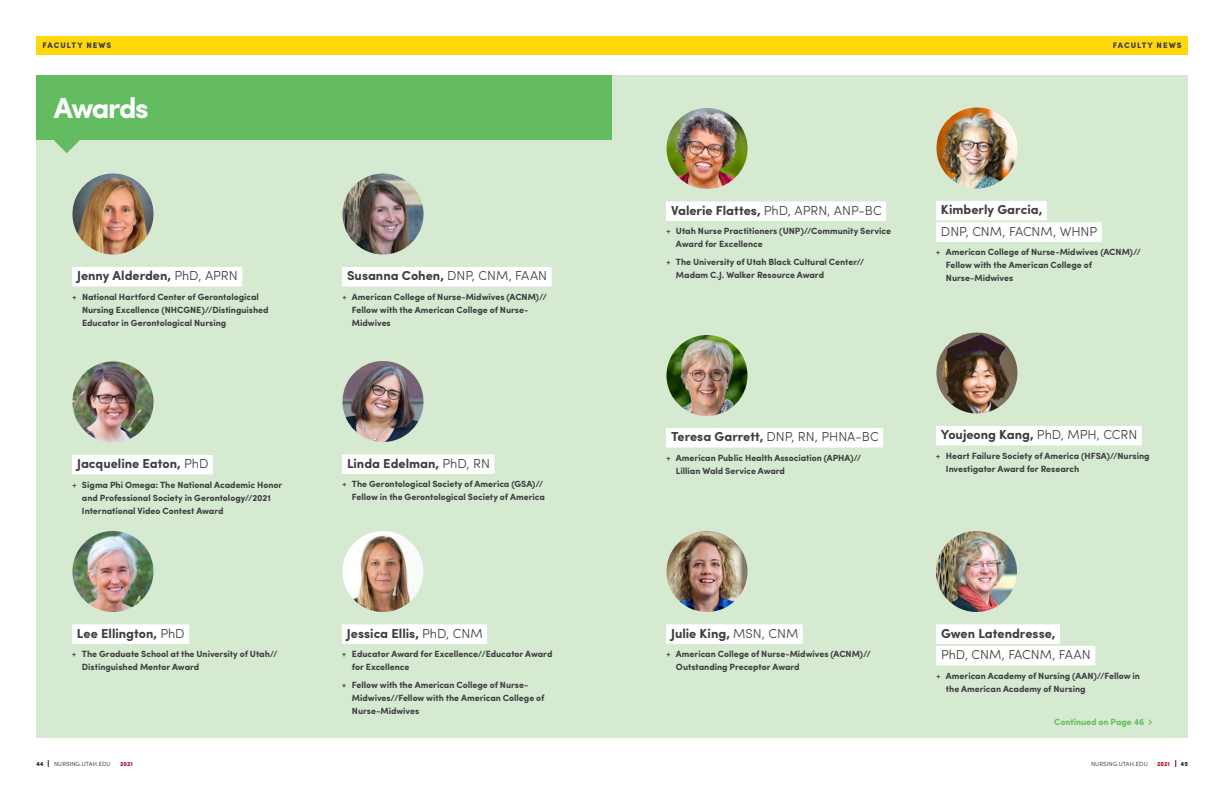
<style>
.page{position:relative;width:1224px;height:792px;background:#fff}
.page>*{position:absolute;margin:0;border:0;box-sizing:border-box;transform-origin:0 0}
.Support_Article_Titl{font:700 29px "Sofia Pro";letter-spacing:-.05em;color:#fff}
.Large_Name{font:700 13px "Sofia Pro";color:#3e3e3f}
.Large_Name-2{font:300 13px "Sofia Pro";letter-spacing:-.005em;color:#3e3e3f}
.t1{font:700 9px/13px "Sofia Pro";letter-spacing:-.005em;color:#3e3e3f}
.Body_Copy{font:700 9px "Sofia Pro";letter-spacing:-.005em;color:#63bd60}
.Section_Header{font:900 8px "Sofia Pro";letter-spacing:.12em;color:#3e3e3f}
.t2{font:300 6px "Sofia Pro";letter-spacing:.02em;color:#231f20}
.t3{font:900 6px "Sofia Pro";letter-spacing:.01em;color:#ae1229}
.t4{font:900 6px "Sofia Pro";color:#231f20}
.s1{font-weight:300}
.s2{font-weight:400}
</style>
<div class="page">
<div style="left:36px;top:75px;width:1152px;height:663px;background:#d6ead1"></div>
<div style="left:36px;top:36px;width:1152px;height:19px;background:#ffd80a"></div>
<div style="left:36px;top:76px;width:576px;height:64px;background:#63bd60"></div>
<svg style="left:54px;top:140px;width:25px;height:13px"></svg>
<div style="left:72px;top:624px;width:117px;height:20px;background:#fff"></div>
<img style="left:72px;top:531px;width:81px;height:81px;border-radius:40px">
<div style="left:72px;top:267px;width:170px;height:19px;background:#fff"></div>
<img style="left:72px;top:174px;width:81px;height:81px;border-radius:40px">
<div style="left:342px;top:267px;width:210px;height:20px;background:#fff"></div>
<img style="left:343px;top:174px;width:81px;height:81px;border-radius:40px">
<div style="left:72px;top:455px;width:141px;height:19px;background:#fff"></div>
<img style="left:72px;top:361px;width:81px;height:81px;border-radius:40px">
<div style="left:342px;top:454px;width:152px;height:20px;background:#fff"></div>
<img style="left:342px;top:361px;width:81px;height:81px;border-radius:40px">
<div style="left:342px;top:624px;width:145px;height:20px;background:#fff"></div>
<img style="left:342px;top:531px;width:81px;height:81px;border-radius:40px">
<div style="left:666px;top:201px;width:220px;height:20px;background:#fff"></div>
<img style="left:667px;top:108px;width:81px;height:81px;border-radius:40px">
<div style="left:936px;top:201px;width:111px;height:19px;background:#fff"></div>
<div style="left:936px;top:222px;width:166px;height:20px;background:#fff"></div>
<img style="left:936px;top:108px;width:81px;height:80px;border-radius:40px">
<div style="left:666px;top:428px;width:217px;height:20px;background:#fff"></div>
<img style="left:666px;top:335px;width:81px;height:81px;border-radius:40px">
<div style="left:936px;top:426px;width:206px;height:19px;background:#fff"></div>
<img style="left:936px;top:333px;width:81px;height:81px;border-radius:40px">
<div style="left:666px;top:624px;width:137px;height:20px;background:#fff"></div>
<img style="left:666px;top:531px;width:81px;height:81px;border-radius:40px">
<div style="left:936px;top:624px;width:124px;height:20px;background:#fff"></div>
<div style="left:936px;top:646px;width:159px;height:19px;background:#fff"></div>
<img style="left:936px;top:531px;width:81px;height:81px;border-radius:40px">
<svg style="left:1148px;top:719px;width:4px;height:6px"></svg>
<p class="Section_Header" style="left:42px;top:39px;width:70px">FACULTY NEWS</p>
<p class="Section_Header" style="left:1113px;top:39px;width:70px">FACULTY NEWS</p>
<p class="Support_Article_Titl" style="left:54px;top:86px;width:96px">Awards</p>
<p class="Large_Name" style="left:77px;top:266px;width:162px">Jenny Alderden, <span class="s1">PhD, APRN</span></p>
<p class="t1" style="left:82px;top:290px;width:188px;text-indent:-10px"><span class="s2">+</span> National Hartford Center of Gerontological<br>Nursing Excellence (NHCGNE)//Distinguished<br>Educator in Gerontological Nursing</p>
<p class="Large_Name" style="left:77px;top:454px;width:133px">Jacqueline Eaton, <span class="s1">PhD</span></p>
<p class="t1" style="left:82px;top:478px;width:202px;text-indent:-10px"><span class="s2">+</span> Sigma Phi Omega: The National Academic Honor and Professional Society in Gerontology//2021<br>International Video Contest Award</p>
<p class="Large_Name" style="left:77px;top:623px;width:109px">Lee Ellington, <span class="s1">PhD</span></p>
<p class="t1" style="left:82px;top:647px;width:197px;text-indent:-10px"><span class="s2">+</span> The Graduate School at the University of Utah//<br>Distinguished Mentor Award</p>
<p class="Large_Name" style="left:347px;top:266px;width:202px">Susanna Cohen, <span class="s1">DNP, CNM, FAAN</span></p>
<p class="t1" style="left:352px;top:290px;width:196px;text-indent:-10px"><span class="s2">+</span> American College of Nurse-Midwives (ACNM)//<br>Fellow with the American College of Nurse-<br>Midwives</p>
<p class="Large_Name" style="left:347px;top:453px;width:144px">Linda Edelman, <span class="s1">PhD, RN</span></p>
<p class="t1" style="left:342px;top:477px;width:204px;text-align:right"><span class="s2">+</span> The Gerontological Society of America (GSA)//<br>Fellow in the Gerontological Society of America</p>
<p class="Large_Name" style="left:347px;top:623px;width:137px">Jessica Ellis, <span class="s1">PhD, CNM</span></p>
<p class="t1" style="left:352px;top:647px;width:202px;text-indent:-10px"><span class="s2">+</span> Educator Award for Excellence//Educator Award for Excellence</p>
<p class="t1" style="left:352px;top:678px;width:194px;text-indent:-10px"><span class="s2">+</span> Fellow with the American College of Nurse-<br>Midwives//Fellow with the American College of<br>Nurse-Midwives</p>
<p class="Large_Name" style="left:671px;top:200px;width:212px">Valerie Flattes, <span class="s1">PhD, APRN, ANP-BC</span></p>
<p class="t1" style="left:676px;top:224px;width:217px;text-indent:-10px"><span class="s2">+</span> Utah Nurse Practitioners (UNP)//Community Service<br>Award for Excellence</p>
<p class="t1" style="left:676px;top:255px;width:190px;text-indent:-10px"><span class="s2">+</span> The University of Utah Black Cultural Center//<br>Madam C.J. Walker Resource Award</p>
<p class="Large_Name" style="left:941px;top:200px;width:103px">Kimberly Garcia,</p>
<p class="Large_Name-2" style="left:941px;top:222px;width:158px">DNP, CNM, FACNM, WHNP</p>
<p class="t1" style="left:946px;top:245px;width:196px;text-indent:-10px"><span class="s2">+</span> American College of Nurse-Midwives (ACNM)//<br>Fellow with the American College of<br>Nurse-Midwives</p>
<p class="Large_Name" style="left:671px;top:427px;width:209px">Teresa Garrett, <span class="s1">DNP, RN, PHNA-BC</span></p>
<p class="t1" style="left:676px;top:451px;width:187px;text-indent:-10px"><span class="s2">+</span> American Public Health Association (APHA)//<br>Lillian Wald Service Award</p>
<p class="Large_Name" style="left:941px;top:425px;width:198px">Youjeong Kang, <span class="s1">PhD, MPH, CCRN</span></p>
<p class="t1" style="left:946px;top:449px;width:205px;text-indent:-10px"><span class="s2">+</span> Heart Failure Society of America (HFSA)//Nursing<br>Investigator Award for Research</p>
<p class="Large_Name" style="left:671px;top:623px;width:129px">Julie King, <span class="s1">MSN, CNM</span></p>
<p class="t1" style="left:676px;top:647px;width:196px;text-indent:-10px"><span class="s2">+</span> American College of Nurse-Midwives (ACNM)//<br>Outstanding Preceptor Award</p>
<p class="Large_Name" style="left:941px;top:623px;width:116px">Gwen Latendresse,</p>
<p class="Large_Name-2" style="left:941px;top:645px;width:151px">PhD, CNM, FACNM, FAAN</p>
<p class="t1" style="left:946px;top:669px;width:196px;text-indent:-10px"><span class="s2">+</span> American Academy of Nursing (AAN)//Fellow in the American Academy of Nursing</p>
<p class="Body_Copy" style="left:1054px;top:715px;width:92px">Continued on Page 46</p>
<p class="t4" style="left:36px;top:759px;width:9px">44</p>
<p class="t2" style="left:54px;top:759px;width:58px">NURSING.UTAH.EDU</p>
<p class="t3" style="left:120px;top:759px;width:14px">2021</p>
<p class="t2" style="left:1091px;top:759px;width:58px">NURSING.UTAH.EDU</p>
<p class="t3" style="left:1157px;top:759px;width:14px">2021</p>
<p class="t4" style="left:1181px;top:759px;width:9px">45</p>
</div>
